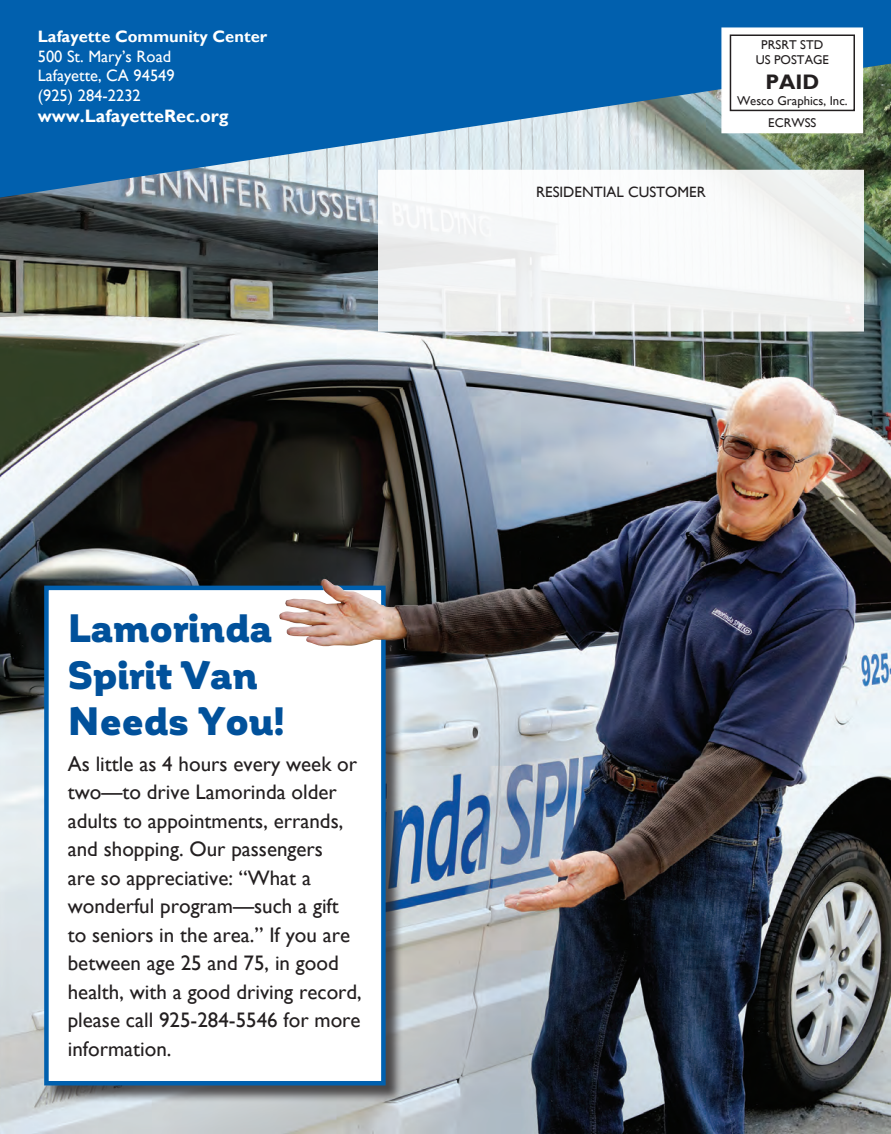
<style>
.page{position:relative;width:891px;height:1134px;background:#fff}
.page>*{position:absolute;margin:0;border:0;box-sizing:border-box;transform-origin:0 0}
.Class_Title{font:900 39px/46.8px "Corporative";color:#01519b}
.Class_Title-2{font:21px/28.5px "Gill Sans";color:#231f20}
.Class_Table_Text_No{font:700 21px "Gill Sans";color:#231f20}
.Outline_Headline{font:700 18px "Gill Sans";color:#fff}
.Outline_Headline-2{font:16.5px "Gill Sans";color:#fff}
.Outline_Headline-3{font:700 16.5px "Gill Sans";color:#fff}
.Outline_Headline-4{font:15px "Gill Sans";color:#231f20}
.Class_Table_Text_No-2{font:12.75px "Gill Sans";color:#231f20}
</style>
<div class="page">
<img style="left:0;top:198px;width:891px;height:936px">
<div style="left:378px;top:170px;width:486px;height:162px;background:#f2f4f5;border:2px solid #fff"></div>
<svg style="left:0;top:0;width:891px;height:198px;fill:#0160ae"></svg>
<div style="left:721px;top:27px;width:142px;height:106px;background:#fff;border:2px solid #fff"></div>
<div style="left:730px;top:34px;width:125px;height:77px;border:2px solid #231f20"></div>
<div style="left:45px;top:587px;width:359px;height:516px;background:#231f20;opacity:.75"></div>
<div style="left:44px;top:586px;width:342px;height:499px;background:#fff;border:4px solid #0160ae"></div>
<img style="left:279px;top:579px;width:139px;height:72px">
<p class="Outline_Headline-3" style="left:38px;top:27px;width:231px">Lafayette Community Center</p>
<p class="Outline_Headline-2" style="left:38px;top:47px;width:135px">500 St. Mary’s Road</p>
<p class="Outline_Headline-2" style="left:38px;top:66px;width:139px">Lafayette, CA 94549</p>
<p class="Outline_Headline-2" style="left:38px;top:86px;width:105px">(925) 284-2232</p>
<p class="Outline_Headline" style="left:38px;top:105px;width:192px">www.LafayetteRec.org</p>
<p class="Class_Title" style="left:68px;top:605px;width:218px">Lamorinda<br>Spirit Van<br>Needs You!</p>
<p class="Class_Title-2" style="left:68px;top:750px;width:296px">As little as 4 hours every week or two—to drive Lamorinda older adults to appointments, errands, and shopping. Our passengers<br>are so appreciative: “What a wonderful program—such a gift to seniors in the area.” If you are between age 25 and 75, in good health, with a good driving record, please call 925-284-5546 for more information.</p>
<p class="Outline_Headline-4" style="left:536px;top:183px;width:171px">RESIDENTIAL CUSTOMER</p>
<p class="Class_Table_Text_No-2" style="left:761px;top:37px;width:64px">PRSRT STD</p>
<p class="Class_Table_Text_No-2" style="left:756px;top:52px;width:75px">US POSTAGE</p>
<p class="Class_Table_Text_No" style="left:765px;top:69px;width:56px">PAID</p>
<p class="Class_Table_Text_No-2" style="left:737px;top:93px;width:112px">Wesco Graphics, Inc.</p>
<p class="Class_Table_Text_No-2" style="left:768px;top:115px;width:50px">ECRWSS</p>
</div>
